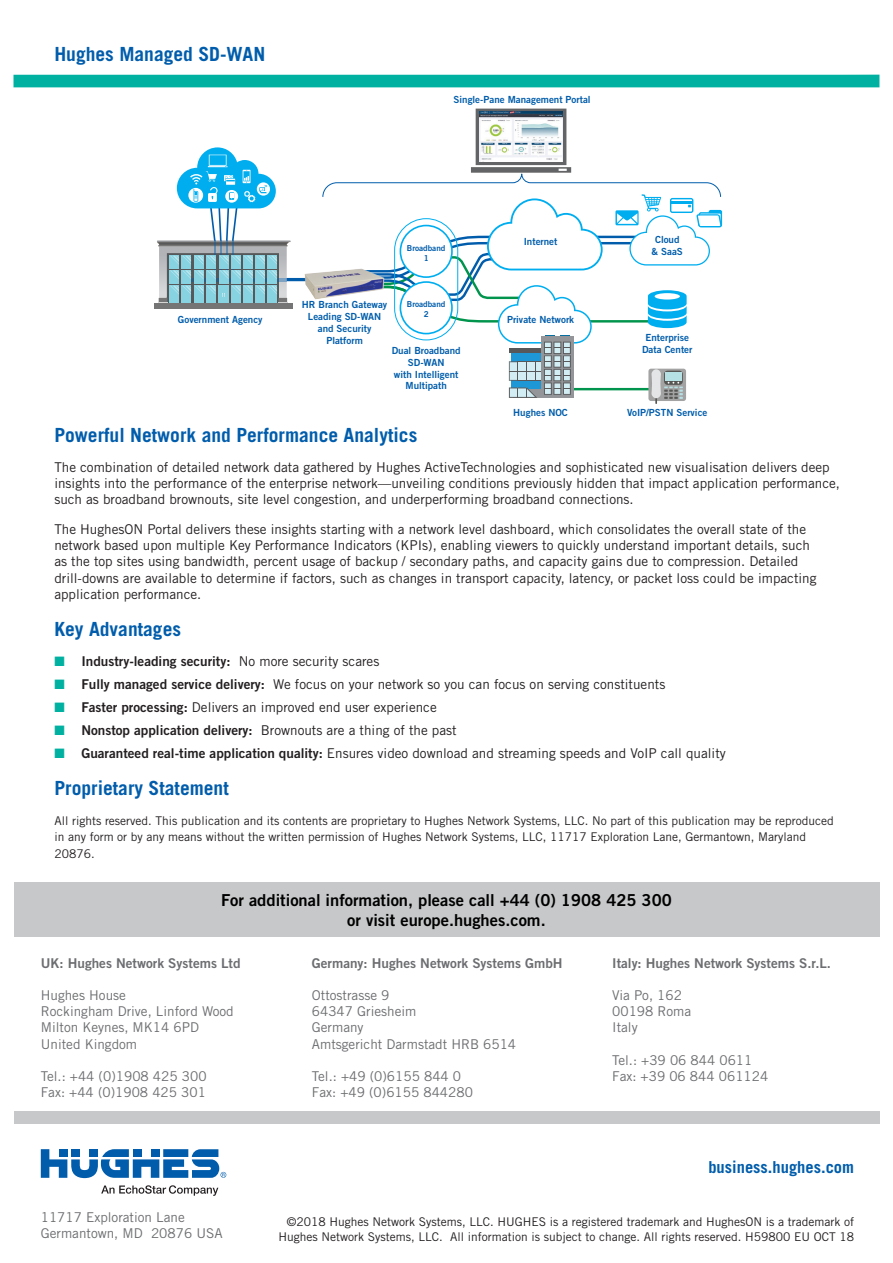
<style>
.page{position:relative;width:893px;height:1263px;background:#fff}
.page>*{position:absolute;margin:0;border:0;box-sizing:border-box;transform-origin:0 0}
.Content{font:700 19.5px "Trade Gothic";color:#015dac}
.Subhead{font:700 19.5px "Trade Gothic";color:#015dac}
.t1{font:16.5px "Trade Gothic Bold Two";color:#000}
.t2{font:700 16.5px "Trade Gothic";color:#015dac}
.Content-2{font:13.5px/16.2px "Trade Gothic";color:#231f20}
.t3{font:13.5px/16.2px "Trade Gothic";color:#6c6d70}
.t4{font:13.5px "Trade Gothic Bold Two";color:#231f20}
.t5{font:13.5px "Trade Gothic Bold Two";color:#6c6d70}
.Content-3{font:12px/16.5px "Trade Gothic";color:#231f20}
.t6{font:9.75px/11.7px "Trade Gothic Bold Two";color:#015dac;text-align:center}
.t7{font:8.1px/9.8px "Trade Gothic Bold Two";color:#015dac;text-align:center}
.t8{font:4.95px "Trade Gothic";color:#57585a}
.s1{font-family:"Dixieland Normal";color:#00b0a0}
.s2{font-family:"Trade Gothic"}
.s3{font-family:"Trade Gothic Bold Two"}
</style>
<div class="page">
<div style="left:14px;top:75px;width:865px;height:12px;background:#00b0a0"></div>
<svg style="left:41px;top:1149px;width:185px;height:29px"></svg>
<svg style="left:101px;top:1185px;width:117px;height:11px"></svg>
<div style="left:14px;top:1111px;width:865px;height:13px;background:#c7c8ca"></div>
<div style="left:14px;top:882px;width:865px;height:55px;background:#c7c8ca"></div>
<hr style="left:157px;top:240px;width:134px;height:2px;background:#919396">
<div style="left:154px;top:303px;width:139px;height:5px;background:#767575"></div>
<hr style="left:287px;top:278px;width:53px;height:3px;background:#015dac">
<svg style="left:322px;top:109px;width:400px;height:295px"></svg>
<img style="left:305px;top:269px;width:79px;height:30px">
<svg style="left:157px;top:147px;width:132px;height:156px"></svg>
<p class="Content" style="left:54px;top:42px;width:212px">Hughes Managed SD-WAN</p>
<p class="t6" style="left:454px;top:93px;width:139px">Single-Pane Management Portal</p>
<p class="t6" style="left:178px;top:313px;width:86px">Government Agency</p>
<p class="t6" style="left:302px;top:299px;width:87px">HR Branch Gateway<br>Leading SD-WAN and Security<br>Platform</p>
<p class="t7" style="left:407px;top:243px;width:40px">Broadband<br>1</p>
<p class="t7" style="left:407px;top:299px;width:40px">Broadband<br>2</p>
<p class="t6" style="left:392px;top:345px;width:70px">Dual Broadband<br>SD-WAN<br>with Intelligent<br>Multipath</p>
<p class="t6" style="left:524px;top:236px;width:35px">Internet</p>
<p class="t6" style="left:507px;top:313px;width:69px">Private Network</p>
<p class="t6" style="left:513px;top:407px;width:56px">Hughes NOC</p>
<p class="t6" style="left:652px;top:233px;width:33px">Cloud &amp; SaaS</p>
<p class="t6" style="left:642px;top:332px;width:52px">Enterprise<br>Data Center</p>
<p class="t6" style="left:627px;top:407px;width:82px">VoIP/PSTN Service</p>
<p class="Content" style="left:54px;top:423px;width:364px">Powerful Network and Performance Analytics</p>
<p class="Content-2" style="left:54px;top:459px;width:787px">The combination of detailed network data gathered by Hughes ActiveTechnologies and sophisticated new visualisation delivers deep insights into the performance of the enterprise network—unveiling conditions previously hidden that impact application performance, such as broadband brownouts, site level congestion, and underperforming broadband connections.</p>
<p class="Content-2" style="left:54px;top:521px;width:764px">The HughesON Portal delivers these insights starting with a network level dashboard, which consolidates the overall state of the network based upon multiple Key Performance Indicators (KPIs), enabling viewers to quickly understand important details, such as the top sites using bandwidth, percent usage of backup / secondary paths, and capacity gains due to compression. Detailed drill-downs are available to determine if factors, such as changes in transport capacity, latency, or packet loss could be impacting application performance.</p>
<p class="Subhead" style="left:54px;top:617px;width:128px">Key Advantages</p>
<p class="t4" style="left:54px;top:653px;width:327px"><span class="s1">Q</span> Industry-leading security: <span class="s2">No more security scares</span></p>
<p class="Content-2" style="left:54px;top:676px;width:612px"><span class="s1">Q</span> <span class="s3">Fully managed service delivery:</span> We focus on your network so you can focus on serving constituents</p>
<p class="Content-2" style="left:54px;top:699px;width:384px"><span class="s1">Q</span> <span class="s3">Faster processing:</span> Delivers an improved end user experience</p>
<p class="t4" style="left:54px;top:722px;width:404px"><span class="s1">Q</span> Nonstop application delivery: <span class="s2">Brownouts are a thing of the past</span></p>
<p class="Content-2" style="left:54px;top:745px;width:673px"><span class="s1">Q</span> <span class="s3">Guaranteed real-time application quality:</span> Ensures video download and streaming speeds and VoIP call quality</p>
<p class="t8" style="left:160px;top:466px;width:50px">G59780 AI 12/12/17</p>
<h1 class="Content" style="left:54px;top:776px;width:176px">Proprietary Statement</h1>
<p class="Content-3" style="left:54px;top:812px;width:781px">All rights reserved. This publication and its contents are proprietary to Hughes Network Systems, LLC. No part of this publication may be reproduced in any form or by any means without the written permission of Hughes Network Systems, LLC, 11717 Exploration Lane, Germantown, Maryland<br>20876.</p>
<p class="t1" style="left:221px;top:890px;width:452px">For additional information, please call +44 (0) 1908 425 300</p>
<p class="t1" style="left:347px;top:910px;width:200px">or visit europe.hughes.com.</p>
<p class="t5" style="left:41px;top:954px;width:201px">UK: Hughes Network Systems Ltd</p>
<p class="t3" style="left:41px;top:987px;width:194px">Hughes House<br>Rockingham Drive, Linford Wood<br>Milton Keynes, MK14 6PD<br>United Kingdom</p>
<p class="t3" style="left:41px;top:1068px;width:167px">Tel.: +44 (0)1908 425 300<br>Fax: +44 (0)1908 425 301</p>
<p class="t3" style="left:41px;top:1209px;width:183px">11717 Exploration Lane<br>Germantown, MD 20876 USA</p>
<p class="t5" style="left:312px;top:954px;width:252px">Germany: Hughes Network Systems GmbH</p>
<p class="t3" style="left:312px;top:987px;width:206px">Ottostrasse 9<br>64347 Griesheim<br>Germany<br>Amtsgericht Darmstadt HRB 6514</p>
<p class="t3" style="left:312px;top:1068px;width:163px">Tel.: +49 (0)6155 844 0<br>Fax: +49 (0)6155 844280</p>
<p class="t5" style="left:612px;top:954px;width:220px">Italy: Hughes Network Systems S.r.L.</p>
<p class="t3" style="left:612px;top:987px;width:81px">Via Po, 162<br>00198 Roma<br>Italy</p>
<p class="t3" style="left:612px;top:1052px;width:158px">Tel.: +39 06 844 0611<br>Fax: +39 06 844 061124</p>
<p class="t2" style="left:708px;top:1157px;width:147px">business.hughes.com</p>
<p class="Content-3" style="left:279px;top:1215px;width:577px;line-height:14.4px;text-align:right">©2018 Hughes Network Systems, LLC. HUGHES is a registered trademark and HughesON is a trademark of<br>Hughes Network Systems, LLC. All information is subject to change. All rights reserved. H59800 EU OCT 18</p>
</div>
